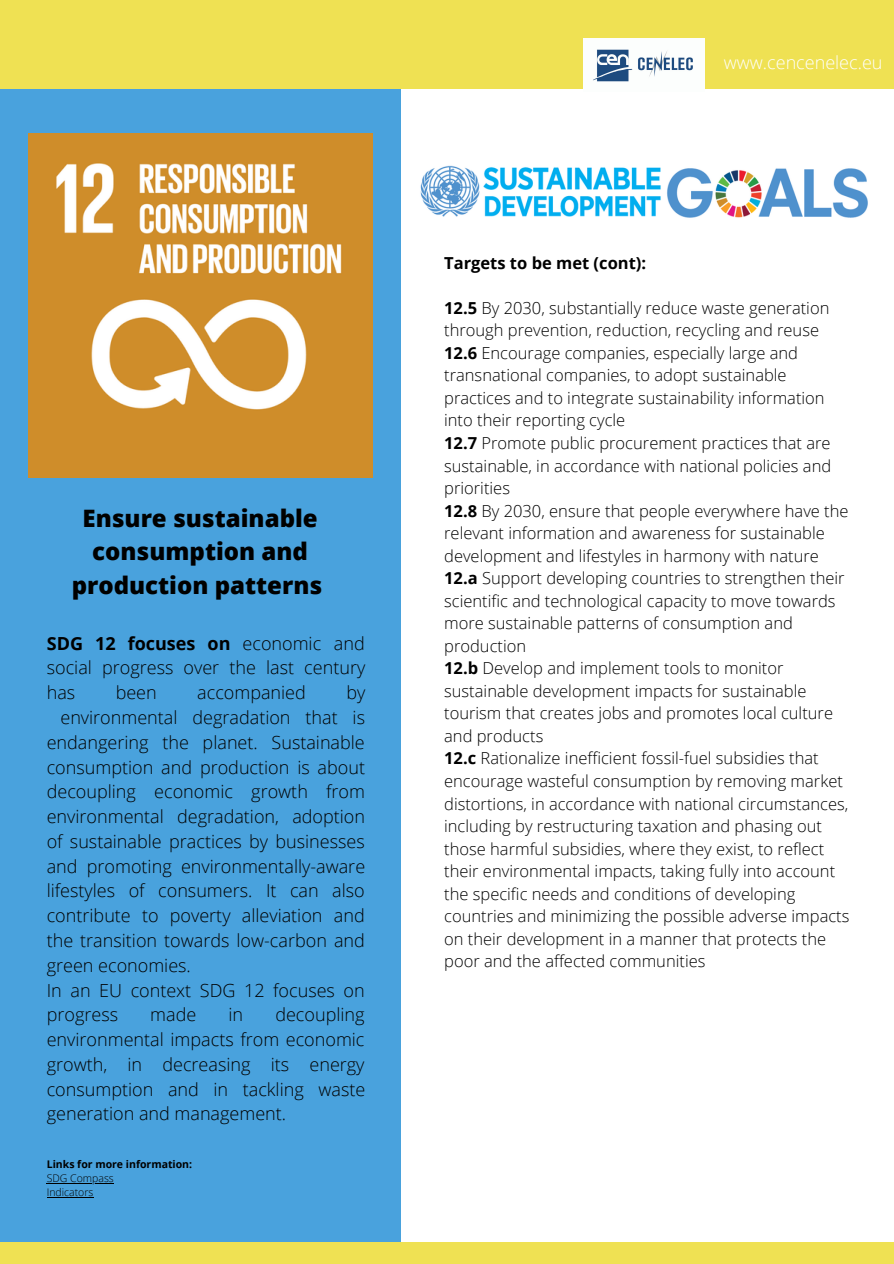
<style>
.page{position:relative;width:894px;height:1264px;background:#fff}
.page>*{position:absolute;margin:0;border:0;box-sizing:border-box;transform-origin:0 0}
.t1{font:800 24px/33.2px "Open Sans";color:#000;text-align:center}
.t2{font:300 18px/24.8px "Open Sans";color:#000;text-align:justify}
.t3{font:300 18px "Open Sans";color:#fff}
.t4{font:300 16.5px/22.5px "Open Sans";color:#000}
.t5{font:700 16.5px "Open Sans";color:#000}
.t6{font:700 10.5px "Open Sans";color:#000}
.t7{font:300 10.5px/14px "Open Sans";color:#000}
.s1{font-weight:700}
</style>
<div class="page">
<div style="left:0;top:0;width:400px;height:1263px;background:#49a2dd"></div>
<div style="left:0;top:0;width:893px;height:89px;background:#efe153"></div>
<img style="left:28px;top:134px;width:344px;height:343px">
<div style="left:0;top:1242px;width:893px;height:21px;background:#efe153"></div>
<hr style="left:47px;top:1182px;width:67px;height:1px;background:#000">
<hr style="left:47px;top:1196px;width:46px;height:1px;background:#000">
<img style="left:583px;top:39px;width:121px;height:50px">
<img style="left:420px;top:165px;width:448px;height:53px">
<h1 class="t1" style="left:72px;top:501px;width:252px">Ensure sustainable consumption and production patterns</h1>
<p class="t2" style="left:47px;top:630px;width:320px"><span class="s1">SDG 12 focuses on</span> economic and social progress over the last century has</p>
<p class="t2" style="left:116px;top:679px;width:43px">been</p>
<p class="t2" style="left:197px;top:679px;width:110px">accompanied</p>
<p class="t2" style="left:346px;top:679px;width:20px">by</p>
<p class="t2" style="left:60px;top:704px;width:306px">environmental degradation that is</p>
<p class="t2" style="left:47px;top:729px;width:319px">endangering the planet. Sustainable</p>
<p class="t2" style="left:47px;top:754px;width:320px">consumption and production is about</p>
<p class="t2" style="left:47px;top:779px;width:320px">decoupling economic growth from</p>
<p class="t2" style="left:47px;top:803px;width:320px">environmental degradation, adoption</p>
<p class="t2" style="left:47px;top:828px;width:319px">of sustainable practices by businesses</p>
<p class="t2" style="left:47px;top:853px;width:320px">and promoting environmentally-aware</p>
<p class="t2" style="left:47px;top:878px;width:319px">lifestyles of consumers. It can also</p>
<p class="t2" style="left:47px;top:902px;width:319px">contribute to poverty alleviation and</p>
<p class="t2" style="left:47px;top:927px;width:319px">the transition towards low-carbon and</p>
<p class="t2" style="left:47px;top:952px;width:146px">green economies.</p>
<p class="t2" style="left:47px;top:977px;width:319px">In an EU context SDG 12 focuses on</p>
<p class="t2" style="left:47px;top:1001px;width:73px">progress</p>
<p class="t2" style="left:150px;top:1001px;width:48px">made</p>
<p class="t2" style="left:228px;top:1001px;width:16px">in</p>
<p class="t2" style="left:47px;top:1001px;width:320px;text-indent:228px">decoupling environmental impacts from economic growth, in decreasing its energy consumption and in tackling waste generation and management.</p>
<p class="t6" style="left:47px;top:1156px;width:147px">Links for more information:</p>
<p class="t7" style="left:47px;top:1170px;width:68px">SDG Compass<br>Indicators</p>
<p class="t3" style="left:723px;top:50px;width:160px">www.cencenelec.eu</p>
<p class="t5" style="left:444px;top:251px;width:203px">Targets to be met (cont):</p>
<p class="t4" style="left:444px;top:296px;width:406px"><span class="s1">12.5</span> By 2030, substantially reduce waste generation through prevention, reduction, recycling and reuse <span class="s1">12.6</span> Encourage companies, especially large and transnational companies, to adopt sustainable practices and to integrate sustainability information into their reporting cycle<br><span class="s1">12.7</span> Promote public procurement practices that are sustainable, in accordance with national policies and priorities<br><span class="s1">12.8</span> By 2030, ensure that people everywhere have the relevant information and awareness for sustainable development and lifestyles in harmony with nature <span class="s1">12.a</span> Support developing countries to strengthen their scientific and technological capacity to move towards more sustainable patterns of consumption and production<br><span class="s1">12.b</span> Develop and implement tools to monitor sustainable development impacts for sustainable tourism that creates jobs and promotes local culture and products<br><span class="s1">12.c</span> Rationalize inefficient fossil-fuel subsidies that encourage wasteful consumption by removing market distortions, in accordance with national circumstances, including by restructuring taxation and phasing out those harmful subsidies, where they exist, to reflect their environmental impacts, taking fully into account the specific needs and conditions of developing countries and minimizing the possible adverse impacts on their development in a manner that protects the poor and the affected communities</p>
</div>
